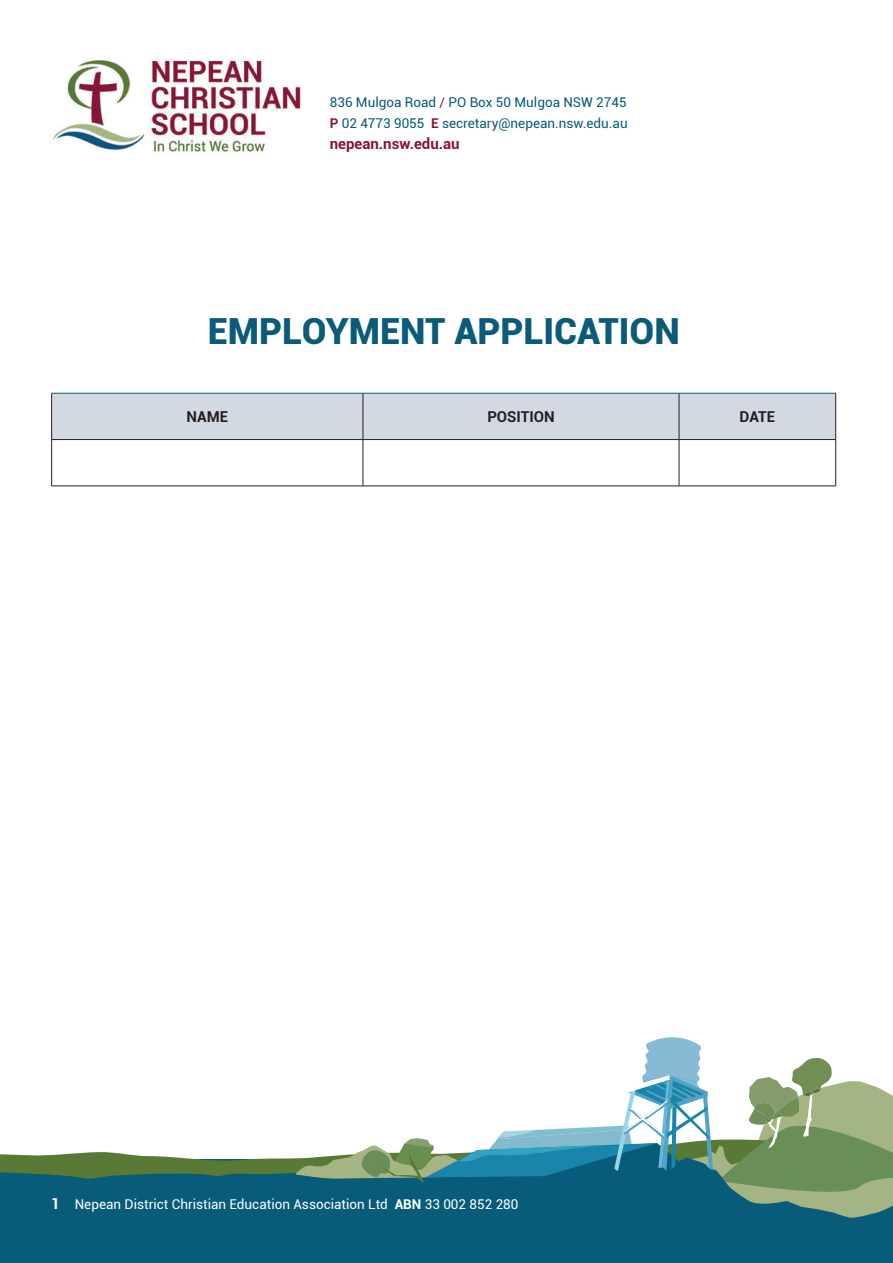
<style>
.page{position:relative;width:893px;height:1263px;background:#fff}
.page>*{position:absolute;margin:0;border:0;box-sizing:border-box;transform-origin:0 0}
.t1{font:900 36px "Roboto";color:#0a5b79}
.t2{font:700 15px "Roboto";color:#861439}
.t3{font:700 15px "Roboto";color:#231f20}
.t4{font:13.5px/21px "Roboto";color:#085b79}
.t5{font:13.5px "Roboto";color:#fff}
.s1{color:#861439}
.s2{font-weight:700;color:#861439}
.s3{font-weight:700;font-size:15px}
.s4{font-weight:700}
</style>
<div class="page">
<div style="left:0;top:1160px;width:893px;height:103px;background:#085b79"></div>
<svg style="left:0;top:1037px;width:893px;height:180px"></svg>
<img style="left:53px;top:59px;width:248px;height:96px">
<div style="left:52px;top:394px;width:783px;height:45px;background:#d3d9e1"></div>
<hr style="left:51px;top:393px;width:312px;height:1px;background:#085b79">
<hr style="left:363px;top:393px;width:316px;height:1px;background:#085b79">
<hr style="left:679px;top:393px;width:157px;height:1px;background:#085b79">
<hr style="left:51px;top:394px;width:1px;height:45px;background:#231f20">
<hr style="left:363px;top:394px;width:1px;height:45px;background:#231f20">
<hr style="left:679px;top:394px;width:1px;height:45px;background:#231f20">
<hr style="left:835px;top:394px;width:1px;height:45px;background:#231f20">
<hr style="left:51px;top:439px;width:312px;height:1px;background:#231f20">
<hr style="left:51px;top:440px;width:1px;height:45px;background:#231f20">
<hr style="left:363px;top:439px;width:316px;height:1px;background:#231f20">
<hr style="left:363px;top:440px;width:1px;height:45px;background:#231f20">
<hr style="left:679px;top:439px;width:157px;height:1px;background:#231f20">
<hr style="left:679px;top:440px;width:1px;height:45px;background:#231f20">
<hr style="left:835px;top:440px;width:1px;height:45px;background:#231f20">
<hr style="left:51px;top:485px;width:312px;height:1px;background:#231f20">
<hr style="left:363px;top:485px;width:316px;height:1px;background:#231f20">
<hr style="left:679px;top:485px;width:157px;height:1px;background:#231f20">
<p class="t4" style="left:330px;top:91px;width:299px">836 Mulgoa Road <span class="s1">/</span> PO Box 50 Mulgoa NSW 2745<br><span class="s2">P</span> 02 4773 9055 <span class="s2">E</span> secretary@nepean.nsw.edu.au</p>
<p class="t2" style="left:330px;top:133px;width:131px">nepean.nsw.edu.au</p>
<h1 class="t1" style="left:208px;top:305px;width:474px">EMPLOYMENT APPLICATION</h1>
<p class="t3" style="left:186px;top:406px;width:43px">NAME</p>
<p class="t3" style="left:487px;top:406px;width:69px">POSITION</p>
<p class="t3" style="left:740px;top:406px;width:37px">DATE</p>
<p class="t5" style="left:51px;top:1195px;width:469px"><span class="s3">1</span> Nepean District Christian Education Association Ltd <span class="s4">ABN</span> 33 002 852 280</p>
</div>
